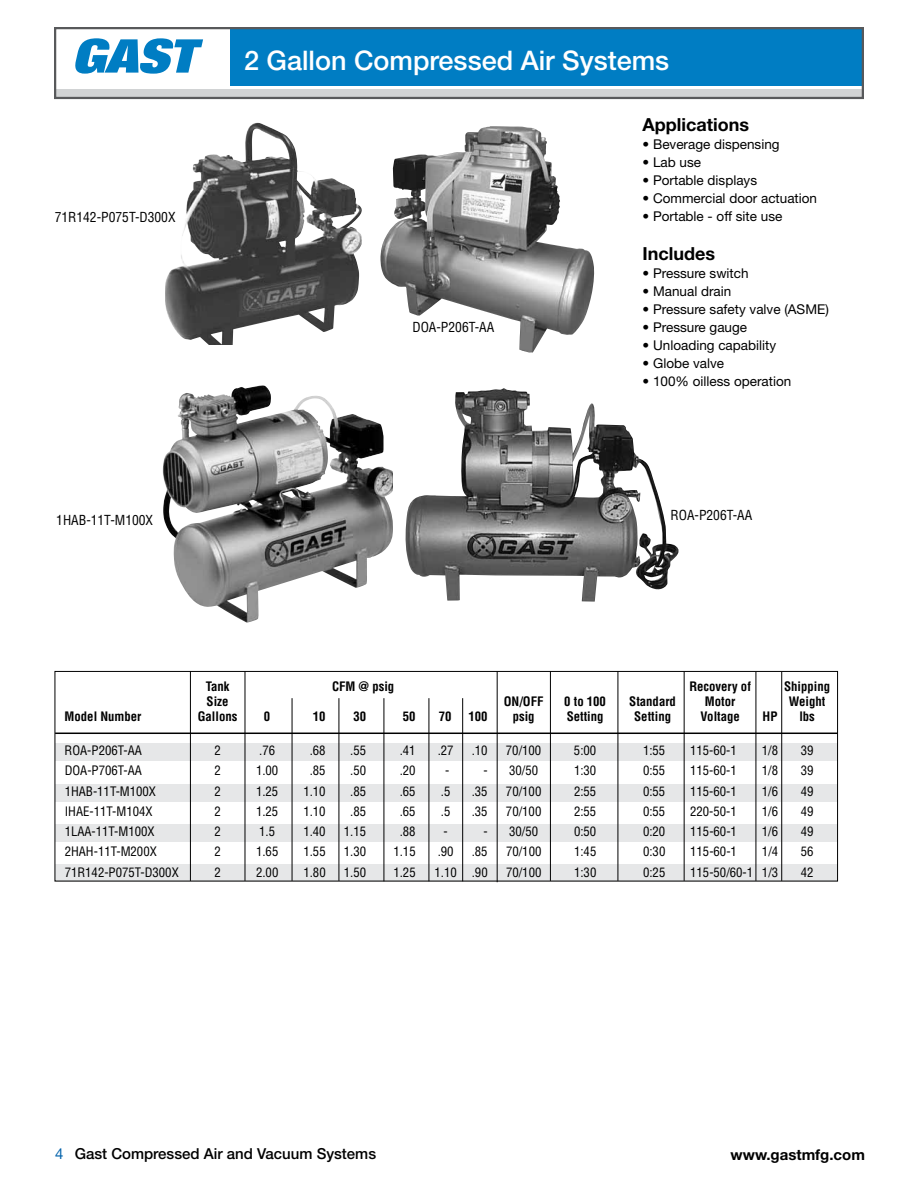
<style>
.page{position:relative;width:918px;height:1188px;background:#fff}
.page>*{position:absolute;margin:0;border:0;box-sizing:border-box;transform-origin:0 0}
.t1{font:500 27px "Helvetica Neue";color:#fff}
.t2{font:700 18px "Helvetica Neue";color:#000}
.t3{font:500 15.15px "Helvetica Neue";color:#000}
.t4{font:700 15px "Helvetica Neue";color:#000}
.t5{font:13.5px "Helvetica Neue";color:#000}
.t6{font:condensed 13.5px "Helvetica LT Std";color:#000}
.t7{font:condensed 12.75px "Helvetica LT Std";color:#000}
.t8{font:700 condensed 12.75px "Helvetica LT Std";color:#000}
.s1{font-weight:400;font-size:15px;color:#0061aa}
</style>
<div class="page">
<div style="left:230px;top:29px;width:633px;height:56px;background:#007dc3"></div>
<div style="left:55px;top:90px;width:808px;height:7px;background:#d1d3d4"></div>
<svg style="left:75px;top:38px;width:128px;height:36px"></svg>
<div style="left:54px;top:27px;width:810px;height:72px;border:2px solid #58595b"></div>
<img style="left:165px;top:123px;width:197px;height:222px">
<div style="left:55px;top:864px;width:782px;height:17px;background:#e6e7e8"></div>
<div style="left:55px;top:744px;width:782px;height:17px;background:#e6e7e8"></div>
<div style="left:55px;top:784px;width:783px;height:18px;background:#e6e7e8"></div>
<div style="left:55px;top:825px;width:782px;height:17px;background:#e6e7e8"></div>
<img style="left:163px;top:386px;width:230px;height:237px">
<hr style="left:55px;top:733px;width:783px;height:1px;background:#000">
<div style="left:55px;top:671px;width:783px;height:210px;border:1px solid #000"></div>
<hr style="left:190px;top:671px;width:1px;height:210px;background:#000">
<hr style="left:245px;top:671px;width:1px;height:210px;background:#000">
<hr style="left:497px;top:671px;width:1px;height:211px;background:#000">
<hr style="left:292px;top:698px;width:1px;height:183px;background:#000">
<hr style="left:339px;top:698px;width:1px;height:183px;background:#000">
<hr style="left:384px;top:698px;width:1px;height:183px;background:#000">
<hr style="left:429px;top:698px;width:1px;height:183px;background:#000">
<hr style="left:462px;top:698px;width:1px;height:183px;background:#000">
<hr style="left:550px;top:671px;width:1px;height:210px;background:#000">
<hr style="left:618px;top:671px;width:1px;height:210px;background:#000">
<hr style="left:684px;top:672px;width:1px;height:209px;background:#000">
<hr style="left:756px;top:672px;width:1px;height:209px;background:#000">
<hr style="left:781px;top:672px;width:1px;height:209px;background:#000">
<img style="left:380px;top:127px;width:215px;height:225px">
<img style="left:405px;top:389px;width:274px;height:213px">
<p class="t6" style="left:55px;top:209px;width:122px">71R142-P075T-D300X</p>
<p class="t6" style="left:56px;top:512px;width:98px">1HAB-11T-M100X</p>
<h1 class="t1" style="left:244px;top:45px;width:427px">2 Gallon Compressed Air Systems</h1>
<p class="t6" style="left:412px;top:319px;width:83px">DOA-P206T-AA</p>
<h2 class="t2" style="left:643px;top:114px;width:108px">Applications</h2>
<p class="t5" style="left:643px;top:136px;width:139px">• Beverage dispensing</p>
<p class="t5" style="left:643px;top:154px;width:60px">• Lab use</p>
<p class="t5" style="left:643px;top:172px;width:116px">• Portable displays</p>
<p class="t5" style="left:643px;top:190px;width:176px">• Commercial door actuation</p>
<p class="t5" style="left:643px;top:208px;width:141px">• Portable - off site use</p>
<h2 class="t2" style="left:643px;top:243px;width:74px">Includes</h2>
<p class="t5" style="left:643px;top:265px;width:108px">• Pressure switch</p>
<p class="t5" style="left:643px;top:283px;width:90px">• Manual drain</p>
<p class="t5" style="left:643px;top:301px;width:188px">• Pressure safety valve (ASME)</p>
<p class="t5" style="left:643px;top:319px;width:106px">• Pressure gauge</p>
<p class="t5" style="left:643px;top:337px;width:135px">• Unloading capability</p>
<p class="t5" style="left:643px;top:355px;width:83px">• Globe valve</p>
<p class="t5" style="left:643px;top:373px;width:150px">• 100% oilless operation</p>
<p class="t6" style="left:671px;top:507px;width:83px">ROA-P206T-AA</p>
<p class="t8" style="left:206px;top:678px;width:25px">Tank</p>
<p class="t8" style="left:332px;top:678px;width:64px">CFM @ psig</p>
<p class="t8" style="left:689px;top:678px;width:63px">Recovery of</p>
<p class="t8" style="left:784px;top:678px;width:48px">Shipping</p>
<p class="t8" style="left:207px;top:693px;width:23px">Size</p>
<p class="t8" style="left:504px;top:693px;width:41px">ON/OFF</p>
<p class="t8" style="left:564px;top:693px;width:43px">0 to 100</p>
<p class="t8" style="left:629px;top:693px;width:48px">Standard</p>
<p class="t8" style="left:705px;top:693px;width:32px">Motor</p>
<p class="t8" style="left:789px;top:693px;width:38px">Weight</p>
<p class="t8" style="left:65px;top:709px;width:78px">Model Number</p>
<p class="t8" style="left:198px;top:709px;width:41px">Gallons</p>
<p class="t8" style="left:264px;top:709px;width:8px">0</p>
<p class="t8" style="left:313px;top:709px;width:14px">10</p>
<p class="t8" style="left:353px;top:709px;width:14px">30</p>
<p class="t8" style="left:403px;top:709px;width:14px">50</p>
<p class="t8" style="left:439px;top:709px;width:14px">70</p>
<p class="t8" style="left:469px;top:709px;width:21px">100</p>
<p class="t8" style="left:513px;top:709px;width:23px">psig</p>
<p class="t8" style="left:567px;top:709px;width:38px">Setting</p>
<p class="t8" style="left:634px;top:709px;width:38px">Setting</p>
<p class="t8" style="left:700px;top:709px;width:41px">Voltage</p>
<p class="t8" style="left:763px;top:709px;width:16px">HP</p>
<p class="t8" style="left:799px;top:709px;width:17px">lbs</p>
<p class="t7" style="left:65px;top:742px;width:79px">ROA-P206T-AA</p>
<p class="t7" style="left:214px;top:742px;width:8px">2</p>
<p class="t7" style="left:259px;top:742px;width:17px">.76</p>
<p class="t7" style="left:310px;top:742px;width:17px">.68</p>
<p class="t7" style="left:350px;top:742px;width:17px">.55</p>
<p class="t7" style="left:400px;top:742px;width:17px">.41</p>
<p class="t7" style="left:438px;top:742px;width:17px">.27</p>
<p class="t7" style="left:472px;top:742px;width:17px">.10</p>
<p class="t7" style="left:506px;top:742px;width:37px">70/100</p>
<p class="t7" style="left:574px;top:742px;width:24px">5:00</p>
<p class="t7" style="left:643px;top:742px;width:24px">1:55</p>
<p class="t7" style="left:690px;top:742px;width:48px">115-60-1</p>
<p class="t7" style="left:762px;top:742px;width:18px">1/8</p>
<p class="t7" style="left:801px;top:742px;width:14px">39</p>
<p class="t7" style="left:65px;top:763px;width:79px">DOA-P706T-AA</p>
<p class="t7" style="left:214px;top:763px;width:8px">2</p>
<p class="t7" style="left:256px;top:763px;width:24px">1.00</p>
<p class="t7" style="left:310px;top:763px;width:17px">.85</p>
<p class="t7" style="left:350px;top:763px;width:17px">.50</p>
<p class="t7" style="left:400px;top:763px;width:17px">.20</p>
<p class="t7" style="left:445px;top:763px;width:6px">-</p>
<p class="t7" style="left:483px;top:763px;width:56px">- 30/50</p>
<p class="t7" style="left:574px;top:763px;width:24px">1:30</p>
<p class="t7" style="left:643px;top:763px;width:24px">0:55</p>
<p class="t7" style="left:690px;top:763px;width:48px">115-60-1</p>
<p class="t7" style="left:762px;top:763px;width:18px">1/8</p>
<p class="t7" style="left:801px;top:763px;width:14px">39</p>
<p class="t7" style="left:65px;top:783px;width:93px">1HAB-11T-M100X</p>
<p class="t7" style="left:215px;top:783px;width:8px">2</p>
<p class="t7" style="left:256px;top:783px;width:24px">1.25</p>
<p class="t7" style="left:303px;top:783px;width:24px">1.10</p>
<p class="t7" style="left:350px;top:783px;width:17px">.85</p>
<p class="t7" style="left:400px;top:783px;width:17px">.65</p>
<p class="t7" style="left:441px;top:783px;width:11px">.5</p>
<p class="t7" style="left:472px;top:783px;width:17px">.35</p>
<p class="t7" style="left:506px;top:783px;width:37px">70/100</p>
<p class="t7" style="left:574px;top:783px;width:24px">2:55</p>
<p class="t7" style="left:643px;top:783px;width:24px">0:55</p>
<p class="t7" style="left:690px;top:783px;width:48px">115-60-1</p>
<p class="t7" style="left:762px;top:783px;width:18px">1/6</p>
<p class="t7" style="left:801px;top:783px;width:14px">49</p>
<p class="t7" style="left:65px;top:803px;width:89px">IHAE-11T-M104X</p>
<p class="t7" style="left:215px;top:803px;width:8px">2</p>
<p class="t7" style="left:256px;top:803px;width:24px">1.25</p>
<p class="t7" style="left:303px;top:803px;width:24px">1.10</p>
<p class="t7" style="left:350px;top:803px;width:17px">.85</p>
<p class="t7" style="left:400px;top:803px;width:17px">.65</p>
<p class="t7" style="left:441px;top:803px;width:11px">.5</p>
<p class="t7" style="left:472px;top:803px;width:17px">.35</p>
<p class="t7" style="left:506px;top:803px;width:37px">70/100</p>
<p class="t7" style="left:574px;top:803px;width:24px">2:55</p>
<p class="t7" style="left:643px;top:803px;width:24px">0:55</p>
<p class="t7" style="left:690px;top:803px;width:48px">220-50-1</p>
<p class="t7" style="left:762px;top:803px;width:18px">1/6</p>
<p class="t7" style="left:801px;top:803px;width:14px">49</p>
<p class="t7" style="left:65px;top:823px;width:91px">1LAA-11T-M100X</p>
<p class="t7" style="left:215px;top:823px;width:8px">2</p>
<p class="t7" style="left:259px;top:823px;width:17px">1.5</p>
<p class="t7" style="left:303px;top:823px;width:24px">1.40</p>
<p class="t7" style="left:344px;top:823px;width:24px">1.15</p>
<p class="t7" style="left:400px;top:823px;width:17px">.88</p>
<p class="t7" style="left:444px;top:823px;width:6px">-</p>
<p class="t7" style="left:483px;top:823px;width:56px">- 30/50</p>
<p class="t7" style="left:574px;top:823px;width:24px">0:50</p>
<p class="t7" style="left:643px;top:823px;width:24px">0:20</p>
<p class="t7" style="left:690px;top:823px;width:48px">115-60-1</p>
<p class="t7" style="left:762px;top:823px;width:18px">1/6</p>
<p class="t7" style="left:801px;top:823px;width:14px">49</p>
<p class="t7" style="left:65px;top:844px;width:94px">2HAH-11T-M200X</p>
<p class="t7" style="left:215px;top:844px;width:8px">2</p>
<p class="t7" style="left:256px;top:844px;width:24px">1.65</p>
<p class="t7" style="left:303px;top:844px;width:24px">1.55</p>
<p class="t7" style="left:344px;top:844px;width:24px">1.30</p>
<p class="t7" style="left:393px;top:844px;width:24px">1.15</p>
<p class="t7" style="left:438px;top:844px;width:17px">.90</p>
<p class="t7" style="left:472px;top:844px;width:17px">.85</p>
<p class="t7" style="left:506px;top:844px;width:37px">70/100</p>
<p class="t7" style="left:574px;top:844px;width:24px">1:45</p>
<p class="t7" style="left:643px;top:844px;width:24px">0:30</p>
<p class="t7" style="left:690px;top:844px;width:48px">115-60-1</p>
<p class="t7" style="left:762px;top:844px;width:18px">1/4</p>
<p class="t7" style="left:801px;top:844px;width:14px">56</p>
<p class="t7" style="left:65px;top:864px;width:116px">71R142-P075T-D300X</p>
<p class="t7" style="left:215px;top:864px;width:8px">2</p>
<p class="t7" style="left:256px;top:864px;width:24px">2.00</p>
<p class="t7" style="left:303px;top:864px;width:24px">1.80</p>
<p class="t7" style="left:344px;top:864px;width:24px">1.50</p>
<p class="t7" style="left:393px;top:864px;width:24px">1.25</p>
<p class="t7" style="left:435px;top:864px;width:55px">1.10 .90</p>
<p class="t7" style="left:506px;top:864px;width:37px">70/100</p>
<p class="t7" style="left:574px;top:864px;width:24px">1:30</p>
<p class="t7" style="left:643px;top:864px;width:24px">0:25</p>
<p class="t7" style="left:690px;top:864px;width:90px">115-50/60-1 1/3</p>
<p class="t7" style="left:801px;top:864px;width:14px">42</p>
<p class="t3" style="left:55px;top:1145px;width:323px"><span class="s1">4</span> Gast Compressed Air and Vacuum Systems</p>
<p class="t4" style="left:731px;top:1145px;width:136px">www.gastmfg.com</p>
</div>
